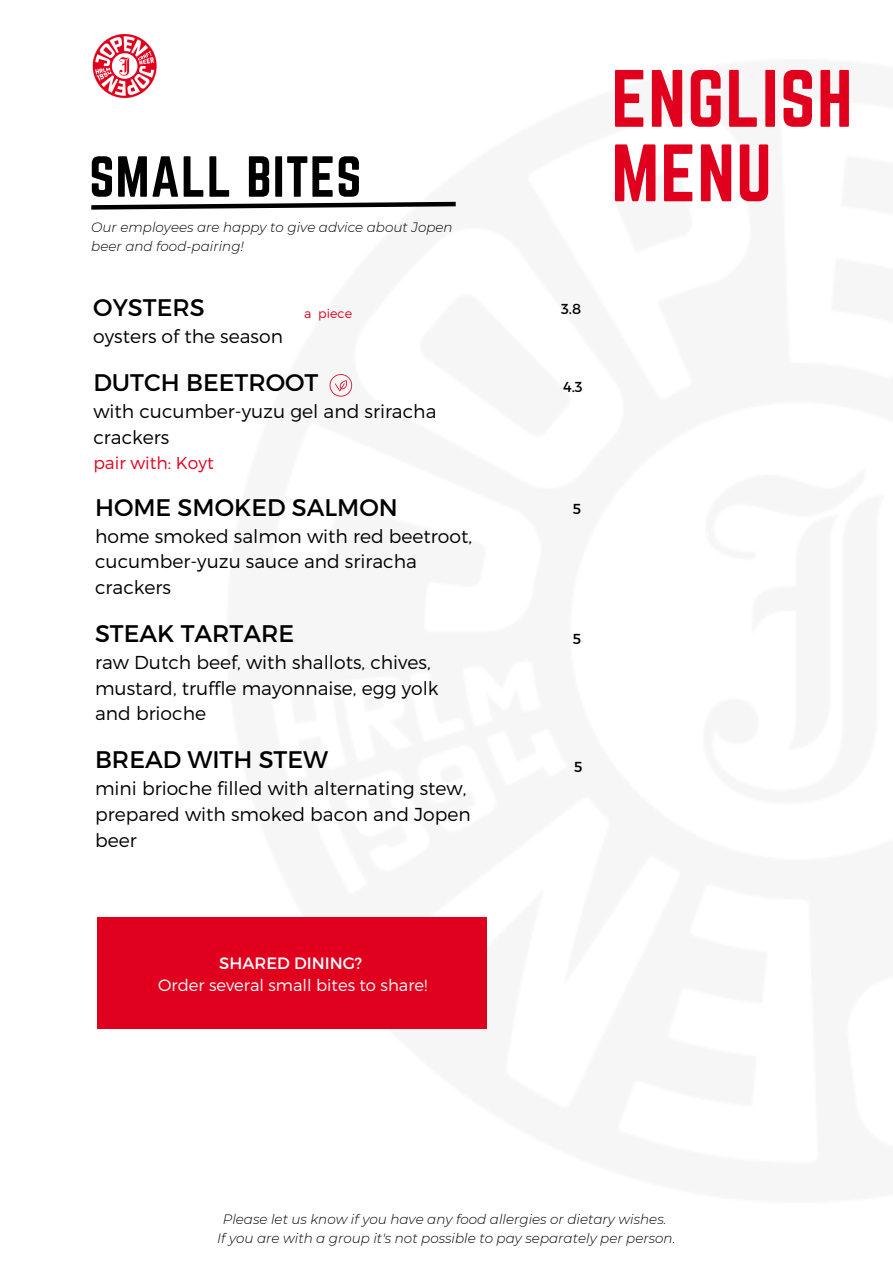
<style>
.page{position:relative;width:893px;height:1264px;background:#fff}
.page>*{position:absolute;margin:0;border:0;box-sizing:border-box;transform-origin:0 0}
.t1{font:70.95px/74.4px "Norwester";letter-spacing:.02em;color:#e0001d}
.t2{font:50.55px "Norwester";letter-spacing:.02em;color:#000}
.t3{font:24px "Montserrat";color:#000}
.t4{font:300 18.75px/25.8px "Montserrat";color:#000}
.t5{font:300 17.1px "Montserrat";color:#e0001d}
.t6{font:300 16.35px "Montserrat";color:#fff}
.t7{font:16.35px "Montserrat";color:#fff}
.t8{font:14.4px "Montserrat";color:#000}
.t9{font:italic 300 13.5px/19px "Montserrat";color:#000}
.t10{font:300 12.6px "Montserrat";color:#e0001d}
</style>
<div class="page">
<img style="left:92px;top:33px;width:65px;height:66px">
<svg style="left:91px;top:201px;width:365px;height:9px"></svg>
<svg style="left:329px;top:374px;width:23px;height:22px"></svg>
<div style="left:97px;top:917px;width:389px;height:111px;background:#e0001d"></div>
<h2 class="t2" style="left:89px;top:146px;width:274px">SMALL BITES</h2>
<p class="t9" style="left:91px;top:218px;width:363px">Our employees are happy to give advice about Jopen beer and food-pairing!</p>
<p class="t3" style="left:93px;top:292px;width:113px">OYSTERS</p>
<p class="t4" style="left:93px;top:323px;width:191px">oysters of the season</p>
<p class="t3" style="left:93px;top:367px;width:226px">DUTCH BEETROOT</p>
<p class="t4" style="left:93px;top:398px;width:344px">with cucumber-yuzu gel and sriracha crackers</p>
<p class="t5" style="left:93px;top:452px;width:122px">pair with: Koyt</p>
<p class="t3" style="left:95px;top:491px;width:304px">HOME SMOKED SALMON</p>
<p class="t4" style="left:95px;top:522px;width:378px">home smoked salmon with red beetroot, cucumber-yuzu sauce and sriracha crackers</p>
<p class="t3" style="left:95px;top:617px;width:201px">STEAK TARTARE</p>
<p class="t4" style="left:95px;top:648px;width:345px">raw Dutch beef, with shallots, chives, mustard, truffle mayonnaise, egg yolk and brioche</p>
<p class="t3" style="left:95px;top:743px;width:234px">BREAD WITH STEW</p>
<p class="t4" style="left:95px;top:774px;width:377px">mini brioche filled with alternating stew, prepared with smoked bacon and Jopen beer</p>
<p class="t10" style="left:304px;top:305px;width:50px">a piece</p>
<p class="t7" style="left:219px;top:952px;width:144px">SHARED DINING?</p>
<p class="t6" style="left:158px;top:974px;width:270px">Order several small bites to share!</p>
<h1 class="t1" style="left:611px;top:61px;width:242px">ENGLISH<br>MENU</h1>
<p class="t8" style="left:561px;top:299px;width:21px">3.8</p>
<p class="t8" style="left:563px;top:378px;width:21px">4.3</p>
<p class="t8" style="left:572px;top:499px;width:10px">5</p>
<p class="t8" style="left:572px;top:630px;width:10px">5</p>
<p class="t8" style="left:574px;top:757px;width:10px">5</p>
<p class="t9" style="left:217px;top:1209px;width:459px;text-align:center">Please let us know if you have any food allergies or dietary wishes.<br>If you are with a group it's not possible to pay separately per person.</p>
</div>
